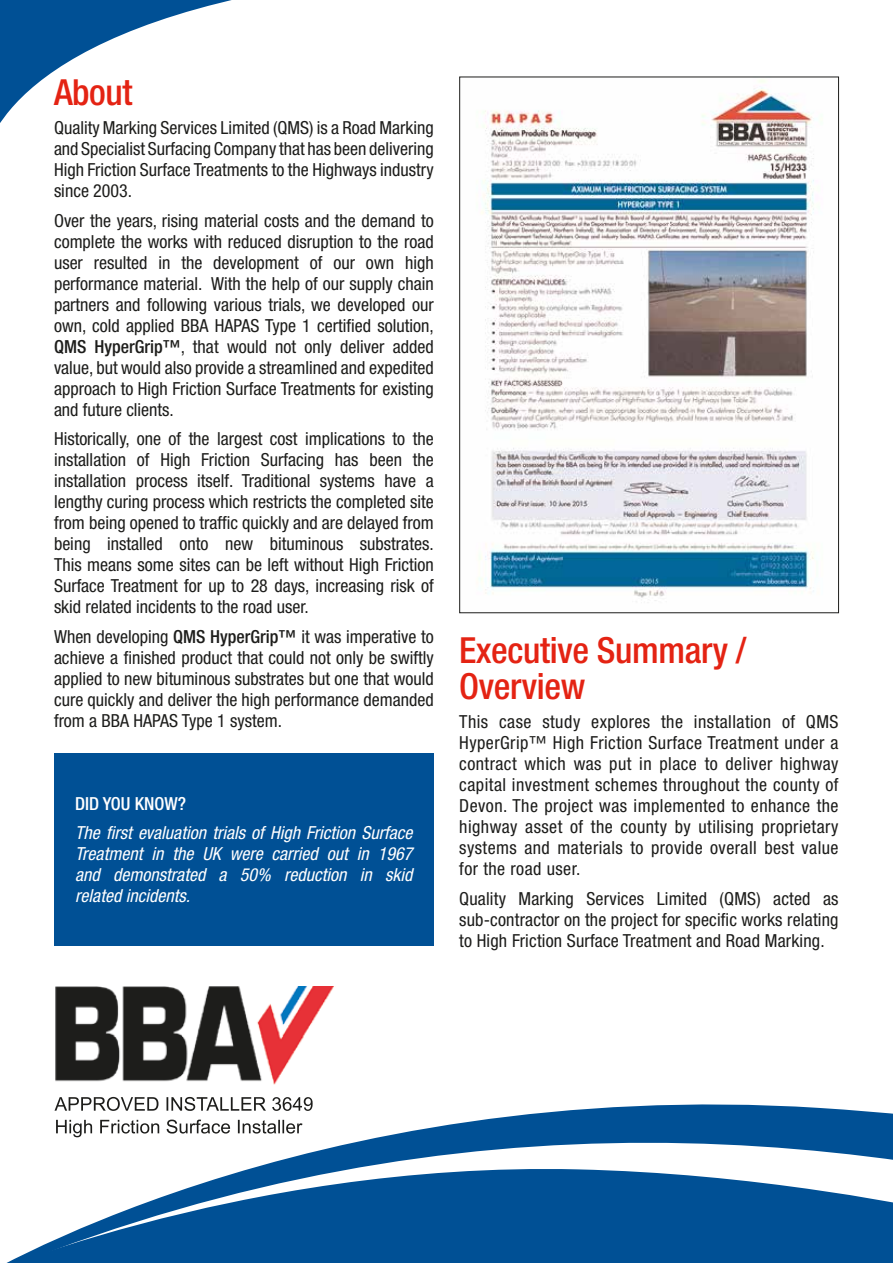
<style>
.page{position:relative;width:893px;height:1263px;background:#fff}
.page>*{position:absolute;margin:0;border:0;box-sizing:border-box;transform-origin:0 0}
.t1{font:500 condensed 36px/36px "Helvetica Neue";letter-spacing:-.01em;color:#e42313}
.t2{font:condensed 18px/21px "Helvetica Neue";color:#1d1d1b;text-align:justify}
.t3{font:italic condensed 18px/21px "Helvetica Neue";color:#fff;text-align:justify}
.t4{font:500 condensed 18px "Helvetica Neue";color:#fff}
.s1{font-weight:500}
</style>
<div class="page">
<svg style="left:0;top:0;width:494px;height:123px"></svg>
<svg style="left:54px;top:1096px;width:839px;height:65px"></svg>
<svg style="left:6px;top:1161px;width:887px;height:102px;fill:#005095"></svg>
<img style="left:461px;top:79px;width:353px;height:522px">
<div style="left:54px;top:753px;width:380px;height:192px;background:#005095"></div>
<img style="left:55px;top:986px;width:279px;height:99px">
<svg style="left:56px;top:1119px;width:246px;height:18px"></svg>
<svg style="left:55px;top:1097px;width:258px;height:14px"></svg>
<h1 class="t1" style="left:54px;top:74px;width:80px">About</h1>
<p class="t2" style="left:54px;top:117px;width:381px">Quality Marking Services Limited (QMS) is a Road Marking and Specialist Surfacing Company that has been delivering High Friction Surface Treatments to the Highways industry since 2003.</p>
<p class="t2" style="left:54px;top:210px;width:381px">Over the years, rising material costs and the demand to complete the works with reduced disruption to the road user resulted in the development of our own high performance material. With the help of our supply chain partners and following various trials, we developed our own, cold applied BBA HAPAS Type 1 certified solution, <span class="s1">QMS HyperGrip™</span>, that would not only deliver added value, but would also provide a streamlined and expedited approach to High Friction Surface Treatments for existing and future clients.</p>
<p class="t2" style="left:54px;top:428px;width:381px">Historically, one of the largest cost implications to the installation of High Friction Surfacing has been the installation process itself. Traditional systems have a lengthy curing process which restricts the completed site from being opened to traffic quickly and are delayed from being installed onto new bituminous substrates.<br>This means some sites can be left without High Friction Surface Treatment for up to 28 days, increasing risk of skid related incidents to the road user.</p>
<p class="t2" style="left:54px;top:626px;width:381px">When developing <span class="s1">QMS HyperGrip™</span> it was imperative to achieve a finished product that could not only be swiftly applied to new bituminous substrates but one that would cure quickly and deliver the high performance demanded from a BBA HAPAS Type 1 system.</p>
<h1 class="t1" style="left:459px;top:632px;width:289px">Executive Summary /<br>Overview</h1>
<p class="t2" style="left:459px;top:711px;width:381px">This case study explores the installation of QMS HyperGrip™ High Friction Surface Treatment under a contract which was put in place to deliver highway capital investment schemes throughout the county of Devon. The project was implemented to enhance the highway asset of the county by utilising proprietary systems and materials to provide overall best value for the road user.</p>
<p class="t2" style="left:459px;top:888px;width:381px">Quality Marking Services Limited (QMS) acted as sub-contractor on the project for specific works relating to High Friction Surface Treatment and Road Marking.</p>
<p class="t4" style="left:75px;top:793px;width:112px">DID YOU KNOW?</p>
<p class="t3" style="left:75px;top:822px;width:339px">The first evaluation trials of High Friction Surface Treatment in the UK were carried out in 1967 and demonstrated a 50% reduction in skid related incidents.</p>
</div>
